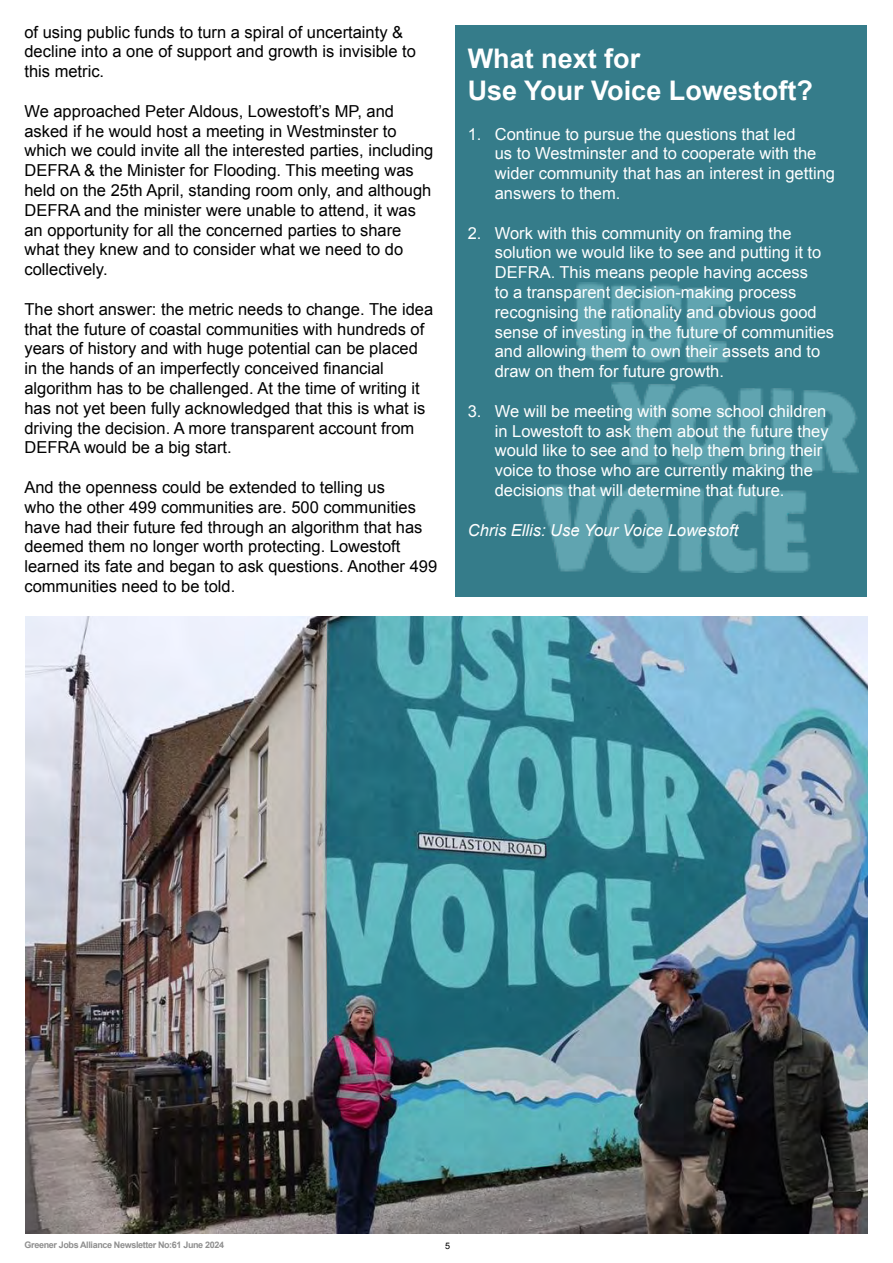
<style>
.page{position:relative;width:893px;height:1263px;background:#fff}
.page>*{position:absolute;margin:0;border:0;box-sizing:border-box;transform-origin:0 0}
.t1{font:700 27px/32.4px "Arial";color:#fff}
.t2{font:16.5px/19.8px "Arial";color:#000}
.t3{font:16.5px/19.8px "Arial";color:#fff}
.t4{font:italic 16.5px "Arial";color:#fff}
.t5{font:700 9px "Arial";letter-spacing:-.04em;color:#8f8f8f}
.t6{font:9px "Arial";color:#000}
</style>
<div class="page">
<div style="left:455px;top:26px;width:412px;height:571px;background:#357c8a"></div>
<img style="left:540px;top:283px;width:318px;height:290px">
<img style="left:26px;top:617px;width:841px;height:616px">
<p class="t2" style="left:24px;top:22px;width:393px">of using public funds to turn a spiral of uncertainty &amp; decline into a one of support and growth is invisible to this metric.</p>
<p class="t2" style="left:24px;top:101px;width:411px">We approached Peter Aldous, Lowestoft’s MP, and asked if he would host a meeting in Westminster to which we could invite all the interested parties, including DEFRA &amp; the Minister for Flooding. This meeting was held on the 25th April, standing room only, and although DEFRA and the minister were unable to attend, it was an opportunity for all the concerned parties to share what they knew and to consider what we need to do collectively.</p>
<p class="t2" style="left:24px;top:299px;width:410px">The short answer: the metric needs to change. The idea that the future of coastal communities with hundreds of years of history and with huge potential can be placed in the hands of an imperfectly conceived financial algorithm has to be challenged. At the time of writing it has not yet been fully acknowledged that this is what is driving the decision. A more transparent account from DEFRA would be a big start.</p>
<p class="t2" style="left:24px;top:477px;width:414px">And the openness could be extended to telling us<br>who the other 499 communities are. 500 communities have had their future fed through an algorithm that has deemed them no longer worth protecting. Lowestoft learned its fate and began to ask questions. Another 499 communities need to be told.</p>
<h1 class="t1" style="left:468px;top:43px;width:347px">What next for<br>Use Your Voice Lowestoft?</h1>
<p class="t3" style="left:495px;top:124px;width:342px;text-indent:-27px">1. Continue to pursue the questions that led<br>us to Westminster and to cooperate with the wider community that has an interest in getting answers to them.</p>
<p class="t3" style="left:495px;top:223px;width:341px;text-indent:-27px">2. Work with this community on framing the solution we would like to see and putting it to DEFRA. This means people having access<br>to a transparent decision-making process recognising the rationality and obvious good sense of investing in the future of communities and allowing them to own their assets and to draw on them for future growth.</p>
<p class="t3" style="left:495px;top:401px;width:335px;text-indent:-27px">3. We will be meeting with some school children in Lowestoft to ask them about the future they would like to see and to help them bring their voice to those who are currently making the decisions that will determine that future.</p>
<p class="t4" style="left:468px;top:519px;width:272px">Chris Ellis: Use Your Voice Lowestoft</p>
<p class="t5" style="left:25px;top:1239px;width:201px">Greener Jobs Alliance Newsletter No:61 June 2024</p>
<p class="t6" style="left:445px;top:1239px;width:7px">5</p>
</div>
